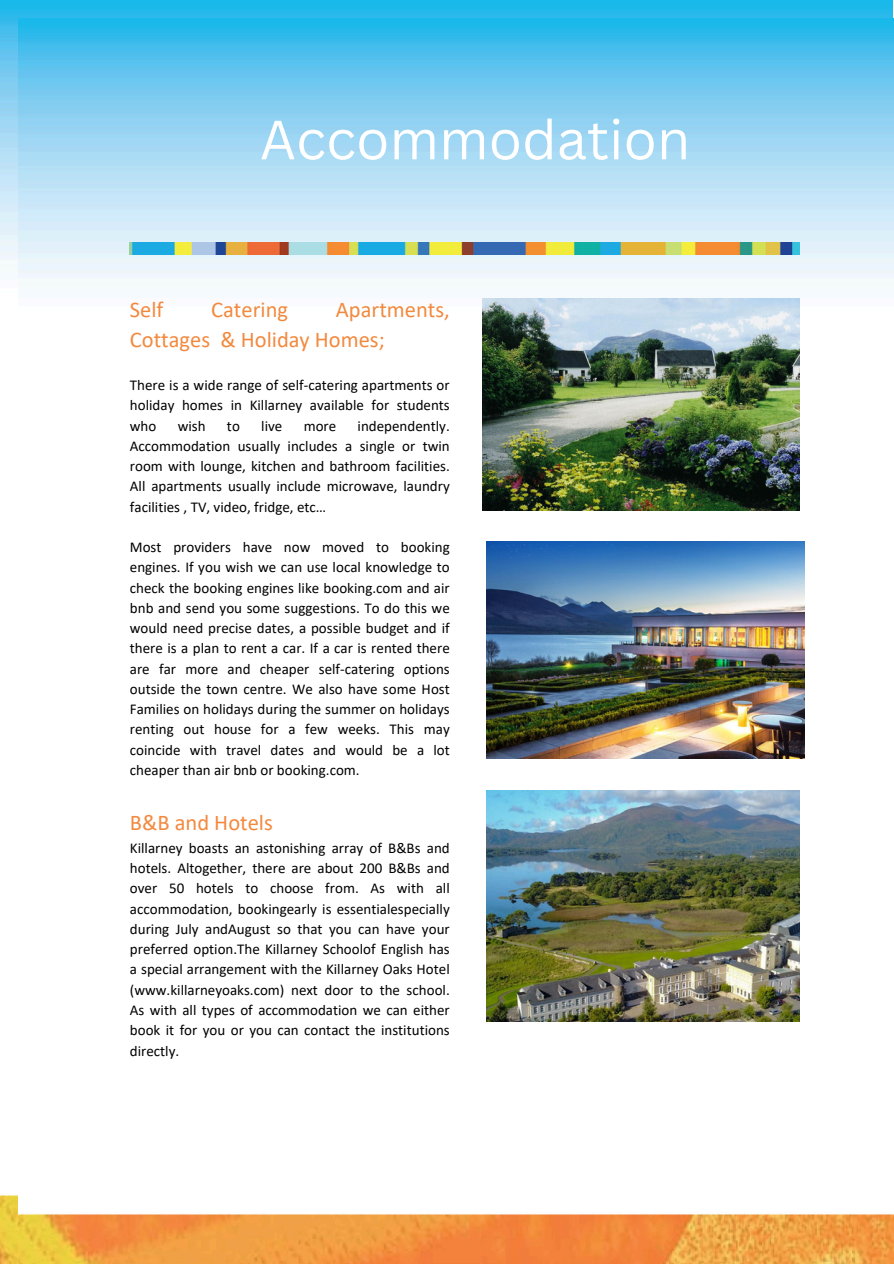
<style>
.page{position:relative;width:894px;height:1264px;background:#fff}
.page>*{position:absolute;margin:0;border:0;box-sizing:border-box;transform-origin:0 0}
.t1{font:54px "Canva Sans";color:#fff}
.t2{font:22.5px/30.3px "Calibri";color:#f3893e}
.t3{font:15px/20.2px "Calibri";color:#000;text-align:justify}
</style>
<div class="page">
<img style="left:0;top:0;width:892px;height:1263px">
<img style="left:18px;top:18px;width:875px;height:1245px">
<img style="left:130px;top:243px;width:669px;height:11px">
<img style="left:482px;top:299px;width:317px;height:211px">
<img style="left:487px;top:541px;width:317px;height:217px">
<img style="left:487px;top:790px;width:312px;height:231px">
<p class="t1" style="left:260px;top:102px;width:432px">Accommodation</p>
<p class="t2" style="left:130px;top:296px;width:35px">Self</p>
<p class="t2" style="left:211px;top:296px;width:78px">Catering</p>
<p class="t2" style="left:130px;top:296px;width:321px;text-indent:206px">Apartments,<br>Cottages &amp; Holiday Homes;</p>
<p class="t3" style="left:130px;top:376px;width:321px">There is a wide range of self-catering apartments or holiday homes in Killarney available for students who</p>
<p class="t3" style="left:130px;top:416px;width:321px;text-indent:228px">independently.<br>Accommodation usually includes a single or twin room with lounge, kitchen and bathroom facilities.<br>All apartments usually include microwave, laundry facilities , TV, video, fridge, etc…</p>
<p class="t3" style="left:130px;top:538px;width:321px">Most providers have now moved to booking engines. If you wish we can use local knowledge to check the booking engines like booking.com and air bnb and send you some suggestions. To do this we would need precise dates, a possible budget and if there is a plan to rent a car. If a car is rented there are far more and cheaper self-catering options outside the town centre. We also have some Host Families on holidays during the summer on holidays renting out house for a few weeks. This may coincide with travel dates and would be a lot cheaper than air bnb or booking.com.</p>
<p class="t2" style="left:130px;top:809px;width:144px">B&amp;B and Hotels</p>
<p class="t3" style="left:130px;top:839px;width:321px">Killarney boasts an astonishing array of B&amp;Bs and hotels. Altogether, there are about 200 B&amp;Bs and over 50 hotels to choose from. As with all accommodation, bookingearly is essentialespecially during July andAugust so that you can have your preferred option.The Killarney Schoolof English has a special arrangement with the Killarney Oaks Hotel (www.killarneyoaks.com) next door to the school.<br>As with all types of accommodation we can either book it for you or you can contact the institutions directly.</p>
<p class="t3" style="left:178px;top:416px;width:29px">wish</p>
<p class="t3" style="left:227px;top:416px;width:14px">to</p>
<p class="t3" style="left:261px;top:416px;width:23px">live</p>
<p class="t3" style="left:303px;top:416px;width:34px">more</p>
</div>
